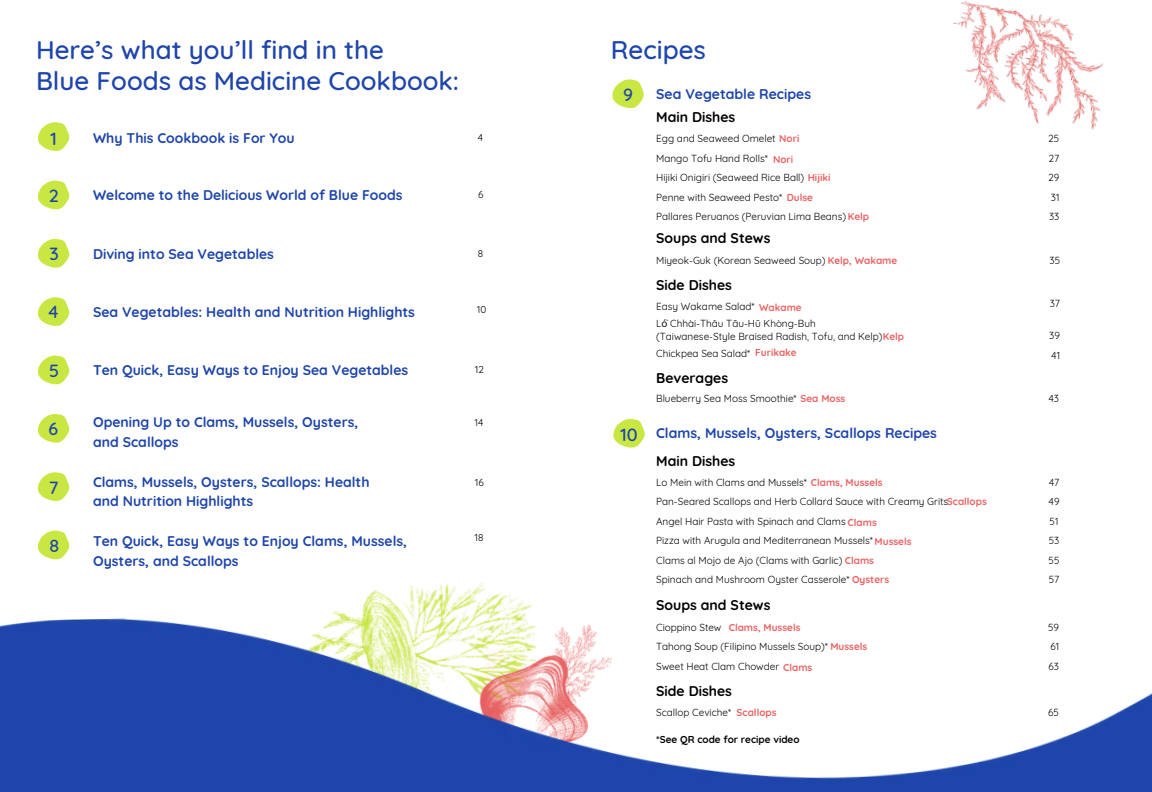
<style>
.page{position:relative;width:1152px;height:792px;background:#fff}
.page>*{position:absolute;margin:0;border:0;box-sizing:border-box;transform-origin:0 0}
.t1{font:500 26px/30.8px "Quicksand";color:#1e45ab}
.t2{font:500 18px "Quicksand";color:#1e45ab}
.t3{font:700 14px/19.5px "Quicksand";color:#1e45ab}
.t4{font:700 14px "Quicksand";color:#000}
.t5{font:10px/19.5px "Quicksand";color:#000}
.t6{font:700 10px "Quicksand";color:#eb6161}
.t7{font:700 10px "Quicksand";color:#000}
.t8{font:10px "Quicksand";color:#000}
.s1{font-weight:700;color:#eb6161}
.s2{font-family:"Noto Sans"}
.s3{font-weight:500;font-size:18px}
</style>
<div class="page">
<img style="left:366px;top:583px;width:119px;height:16px">
<img style="left:457px;top:593px;width:61px;height:6px">
<img style="left:0;top:599px;width:1152px;height:193px">
<svg style="left:38px;top:122px;width:31px;height:29px"></svg>
<svg style="left:38px;top:180px;width:31px;height:30px"></svg>
<svg style="left:38px;top:239px;width:31px;height:29px"></svg>
<svg style="left:38px;top:472px;width:31px;height:29px"></svg>
<svg style="left:38px;top:297px;width:31px;height:29px"></svg>
<svg style="left:38px;top:414px;width:31px;height:29px"></svg>
<svg style="left:38px;top:530px;width:31px;height:30px"></svg>
<svg style="left:38px;top:355px;width:31px;height:30px"></svg>
<svg style="left:612px;top:79px;width:32px;height:29px"></svg>
<div style="left:427px;top:783px;width:725px;height:9px;background:#1e45ab"></div>
<svg style="left:613px;top:419px;width:32px;height:29px"></svg>
<img style="left:953px;top:1px;width:151px;height:129px">
<h1 class="t1" style="left:36px;top:34px;width:425px">Here’s what you’ll find in the<br>Blue Foods as Medicine Cookbook:</h1>
<h2 class="t2" style="left:51px;top:127px;width:8px">1</h2>
<h3 class="t3" style="left:93px;top:128px;width:203px">Why This Cookbook is For You</h3>
<p class="t8" style="left:478px;top:130px;width:7px">4</p>
<h2 class="t2" style="left:49px;top:184px;width:11px">2</h2>
<h3 class="t3" style="left:93px;top:185px;width:311px">Welcome to the Delicious World of Blue Foods</h3>
<p class="t8" style="left:478px;top:187px;width:7px">6</p>
<h2 class="t2" style="left:50px;top:242px;width:11px">3</h2>
<h3 class="t3" style="left:93px;top:244px;width:182px">Diving into Sea Vegetables</h3>
<p class="t8" style="left:478px;top:245px;width:7px">8</p>
<h2 class="t2" style="left:48px;top:300px;width:13px">4</h2>
<h3 class="t3" style="left:93px;top:302px;width:323px">Sea Vegetables: Health and Nutrition Highlights</h3>
<p class="t8" style="left:477px;top:302px;width:11px">10</p>
<h2 class="t2" style="left:49px;top:359px;width:12px">5</h2>
<h3 class="t3" style="left:93px;top:360px;width:317px">Ten Quick, Easy Ways to Enjoy Sea Vegetables</h3>
<p class="t8" style="left:475px;top:362px;width:11px">12</p>
<h2 class="t2" style="left:48px;top:417px;width:11px">6</h2>
<h2 class="t2" style="left:49px;top:476px;width:11px">7</h2>
<h3 class="t3" style="left:93px;top:412px;width:267px">Opening Up to Clams, Mussels, Oysters, and Scallops</h3>
<h3 class="t3" style="left:93px;top:472px;width:278px">Clams, Mussels, Oysters, Scallops: Health and Nutrition Highlights</h3>
<p class="t8" style="left:475px;top:415px;width:10px">14</p>
<p class="t8" style="left:475px;top:474px;width:11px">16</p>
<h2 class="t2" style="left:49px;top:534px;width:12px">8</h2>
<h3 class="t3" style="left:93px;top:531px;width:316px">Ten Quick, Easy Ways to Enjoy Clams, Mussels,<br>Oysters, and Scallops</h3>
<p class="t8" style="left:475px;top:530px;width:11px">18</p>
<h1 class="t1" style="left:611px;top:34px;width:96px">Recipes</h1>
<h3 class="t3" style="left:656px;top:84px;width:156px">Sea Vegetable Recipes</h3>
<h2 class="t2" style="left:623px;top:83px;width:11px">9</h2>
<h3 class="t4" style="left:656px;top:108px;width:81px">Main Dishes</h3>
<p class="t5" style="left:656px;top:129px;width:214px">Egg and Seaweed Omelet <span class="s1">Nori<br></span>Mango Tofu Hand Rolls*<br>Hijiki Onigiri (Seaweed Rice Ball) <span class="s1">Hijiki<br></span>Penne with Seaweed Pesto*<br>Pallares Peruanos (Peruvian Lima Beans) <span class="s1">Kelp</span></p>
<p class="t6" style="left:773px;top:153px;width:22px">Nori</p>
<p class="t6" style="left:787px;top:191px;width:28px">Dulse</p>
<h3 class="t4" style="left:656px;top:229px;width:116px">Soups and Stews</h3>
<p class="t5" style="left:656px;top:250px;width:243px">Miyeok-Guk (Korean Seaweed Soup) <span class="s1">Kelp, Wakame</span></p>
<h3 class="t4" style="left:656px;top:276px;width:77px">Side Dishes</h3>
<p class="t5" style="left:656px;top:298px;width:161px;line-height:16.5px">Easy Wakame Salad*<br>L<span class="s2">ó͘</span> Chhài-Thâu Tāu-Hū Khòng-Buh</p>
<p class="t5" style="left:656px;top:328px;width:249px;line-height:16.5px">(Taiwanese-Style Braised Radish, Tofu, and Kelp)<span class="s1">Kelp<br></span>Chickpea Sea Salad*</p>
<p class="t6" style="left:759px;top:301px;width:44px">Wakame</p>
<p class="t6" style="left:755px;top:346px;width:43px">Furikake</p>
<h3 class="t4" style="left:656px;top:369px;width:74px">Beverages</h3>
<p class="t5" style="left:656px;top:388px;width:191px">Blueberry Sea Moss Smoothie* <span class="s1">Sea Moss</span></p>
<h3 class="t3" style="left:621px;top:423px;width:318px"><span class="s3">10</span> Clams, Mussels, Oysters, Scallops Recipes</h3>
<h3 class="t4" style="left:656px;top:452px;width:81px">Main Dishes</h3>
<p class="t5" style="left:656px;top:472px;width:332px">Lo Mein with Clams and Mussels* <span class="s1">Clams, Mussels<br></span>Pan-Seared Scallops and Herb Collard Sauce with Creamy Grits<span class="s1">Scallops </span>Angel Hair Pasta with Spinach and Clams <span class="s1">Clams<br></span>Pizza with Arugula and Mediterranean Mussels* <span class="s1">Mussels<br></span>Clams al Mojo de Ajo (Clams with Garlic) <span class="s1">Clams<br></span>Spinach and Mushroom Oyster Casserole* <span class="s1">Oysters</span></p>
<h3 class="t4" style="left:656px;top:596px;width:116px">Soups and Stews</h3>
<p class="t6" style="left:729px;top:621px;width:73px">Clams, Mussels</p>
<p class="t5" style="left:656px;top:617px;width:213px">Cioppino Stew<br>Tahong Soup (Filipino Mussels Soup)* <span class="s1">Mussels<br></span>Sweet Heat Clam Chowder <span class="s1">Clams</span></p>
<h3 class="t4" style="left:656px;top:682px;width:77px">Side Dishes</h3>
<p class="t6" style="left:737px;top:706px;width:41px">Scallops</p>
<p class="t5" style="left:656px;top:702px;width:77px">Scallop Ceviche*</p>
<p class="t7" style="left:656px;top:733px;width:145px">*See QR code for recipe video</p>
<p class="t5" style="left:1048px;top:129px;width:13px;text-align:justify">25<br>27<br>29<br>31<br>33</p>
<p class="t5" style="left:1050px;top:250px;width:12px">35</p>
<p class="t5" style="left:1050px;top:293px;width:12px">37</p>
<p class="t5" style="left:1049px;top:326px;width:12px">39<br>41</p>
<p class="t5" style="left:1048px;top:388px;width:12px">43</p>
<p class="t5" style="left:1049px;top:472px;width:13px;text-align:justify">47<br>49<br>51<br>53<br>55<br>57</p>
<p class="t5" style="left:1048px;top:617px;width:13px;text-align:justify">59<br>61<br>63</p>
<p class="t5" style="left:1048px;top:703px;width:12px">65</p>
</div>
